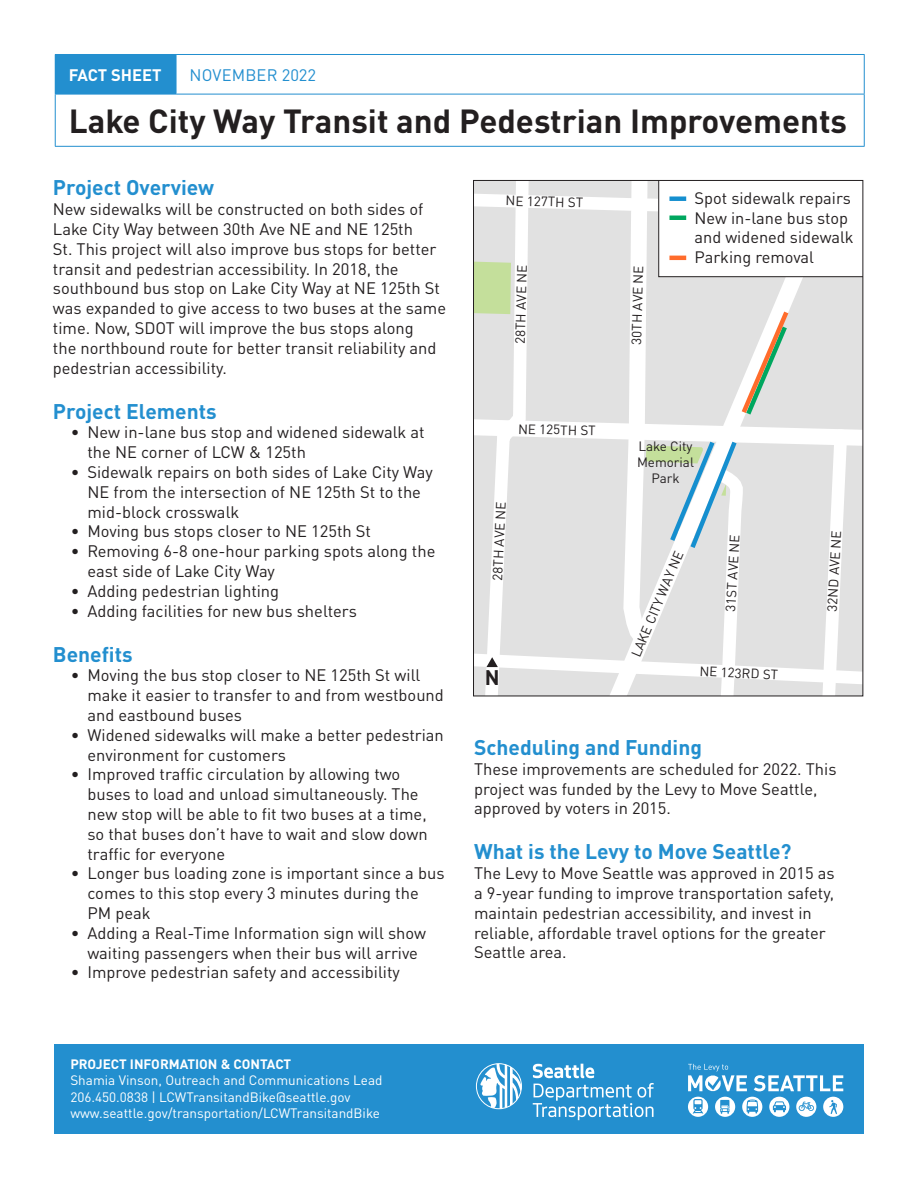
<style>
.page{position:relative;width:918px;height:1188px;background:#fff}
.page>*{position:absolute;margin:0;border:0;box-sizing:border-box;transform-origin:0 0}
.t1{font:700 33px "DIN Pro";color:#231f20}
.t2{font:700 21px "DIN Pro";color:#238fcf}
.t3{font:700 20.85px "DIN Pro";color:#231f20}
.t4{font:16.5px/19.8px "DIN Pro";color:#231f20}
.t5{font:16.5px "DIN Pro";letter-spacing:.01em;color:#238fcf}
.t6{font:700 16.5px "DIN Pro";color:#fff}
.t7{font:16.35px/19.6px "DIN Pro";color:#231f20}
.t8{font:13.5px "DIN Pro";color:#fff}
.t9{font:700 13.5px "DIN Pro";color:#fff}
.t10{font:13.35px/16px "DIN Pro";color:#231f20;text-align:center}
</style>
<div class="page">
<div style="left:54px;top:1044px;width:810px;height:90px;background:#238fcf"></div>
<svg style="left:754px;top:1075px;width:89px;height:16px"></svg>
<svg style="left:688px;top:1097px;width:20px;height:20px"></svg>
<svg style="left:715px;top:1097px;width:20px;height:20px"></svg>
<svg style="left:742px;top:1097px;width:20px;height:20px"></svg>
<div style="left:769px;top:1097px;width:20px;height:20px;background:#fff;border-radius:50%"></div>
<div style="left:796px;top:1097px;width:20px;height:20px;background:#fff;border-radius:50%"></div>
<div style="left:823px;top:1097px;width:20px;height:20px;background:#fff;border-radius:50%"></div>
<svg style="left:693px;top:1099px;width:10px;height:14px"></svg>
<svg style="left:747px;top:1100px;width:11px;height:14px"></svg>
<svg style="left:773px;top:1101px;width:13px;height:12px"></svg>
<svg style="left:799px;top:1102px;width:15px;height:9px"></svg>
<svg style="left:829px;top:1100px;width:8px;height:14px"></svg>
<svg style="left:720px;top:1100px;width:9px;height:14px"></svg>
<svg style="left:688px;top:1064px;width:59px;height:28px"></svg>
<svg style="left:533px;top:1064px;width:121px;height:56px"></svg>
<div style="left:476px;top:1063px;width:46px;height:46px;border:1px solid #fff;border-radius:50%"></div>
<svg style="left:480px;top:1064px;width:41px;height:45px"></svg>
<div style="left:55px;top:54px;width:121px;height:40px;background:#238fcf"></div>
<hr style="left:176px;top:54px;width:689px;height:1px;background:#238fcf">
<hr style="left:176px;top:55px;width:1px;height:39px;background:#238fcf">
<hr style="left:864px;top:55px;width:1px;height:39px;background:#238fcf">
<hr style="left:55px;top:94px;width:121px;height:1px;background:#238fcf">
<hr style="left:55px;top:94px;width:1px;height:52px;background:#238fcf">
<hr style="left:176px;top:94px;width:689px;height:1px;background:#238fcf">
<hr style="left:864px;top:94px;width:1px;height:52px;background:#238fcf">
<hr style="left:55px;top:146px;width:121px;height:1px;background:#238fcf">
<hr style="left:176px;top:146px;width:689px;height:1px;background:#238fcf">
<svg style="left:475px;top:182px;width:386px;height:512px"></svg>
<div style="left:669px;top:196px;width:17px;height:5px;background:#158fcf"></div>
<hr style="left:669px;top:216px;width:17px;height:4px;background:#00a75f">
<hr style="left:669px;top:256px;width:17px;height:4px;background:#ff6c2c">
<p class="t6" style="left:69px;top:61px;width:94px">FACT SHEET</p>
<p class="t5" style="left:190px;top:62px;width:128px">NOVEMBER 2022</p>
<p class="t1" style="left:69px;top:93px;width:780px">Lake City Way Transit and Pedestrian Improvements</p>
<p class="t2" style="left:53px;top:170px;width:163px">Project Overview</p>
<p class="t4" style="left:53px;top:198px;width:395px">New sidewalks will be constructed on both sides of Lake City Way between 30th Ave NE and NE 125th<br>St. This project will also improve bus stops for better transit and pedestrian accessibility. In 2018, the southbound bus stop on Lake City Way at NE 125th St was expanded to give access to two buses at the same time. Now, SDOT will improve the bus stops along<br>the northbound route for better transit reliability and pedestrian accessibility.</p>
<p class="t2" style="left:53px;top:393px;width:165px">Project Elements</p>
<p class="t4" style="left:87px;top:421px;width:339px;text-indent:-16px">• New in-lane bus stop and widened sidewalk at the NE corner of LCW &amp; 125th</p>
<p class="t4" style="left:87px;top:460px;width:347px;text-indent:-16px">• Sidewalk repairs on both sides of Lake City Way<br>NE from the intersection of NE 125th St to the mid-block crosswalk</p>
<p class="t4" style="left:71px;top:520px;width:302px">• Moving bus stops closer to NE 125th St</p>
<p class="t4" style="left:87px;top:540px;width:350px;text-indent:-16px">• Removing 6-8 one-hour parking spots along the east side of Lake City Way</p>
<p class="t4" style="left:71px;top:579px;width:210px">• Adding pedestrian lighting</p>
<p class="t4" style="left:71px;top:599px;width:288px">• Adding facilities for new bus shelters</p>
<p class="t2" style="left:53px;top:636px;width:81px">Benefits</p>
<p class="t4" style="left:87px;top:664px;width:358px;text-indent:-16px">• Moving the bus stop closer to NE 125th St will make it easier to transfer to and from westbound and eastbound buses</p>
<p class="t4" style="left:87px;top:723px;width:358px;text-indent:-16px">• Widened sidewalks will make a better pedestrian environment for customers</p>
<p class="t4" style="left:87px;top:763px;width:342px;text-indent:-16px">• Improved traffic circulation by allowing two buses to load and unload simultaneously. The new stop will be able to fit two buses at a time, so that buses don’t have to wait and slow down traffic for everyone</p>
<p class="t4" style="left:87px;top:862px;width:359px;text-indent:-16px">• Longer bus loading zone is important since a bus comes to this stop every 3 minutes during the<br>PM peak</p>
<p class="t4" style="left:71px;top:921px;width:357px;text-align:center">• Adding a Real-Time Information sign will show waiting passengers when their bus will arrive</p>
<p class="t4" style="left:71px;top:961px;width:330px">• Improve pedestrian safety and accessibility</p>
<p class="t10" style="left:506px;top:191px;width:79px;rotate:1deg">NE 127TH ST</p>
<p class="t10" style="left:510px;top:344px;width:80px;rotate:-88deg">28TH AVE NE</p>
<p class="t10" style="left:518px;top:420px;width:79px;rotate:1deg">NE 125TH ST</p>
<p class="t10" style="left:488px;top:580px;width:80px;rotate:-87deg">28TH AVE NE</p>
<p class="t3" style="left:485px;top:661px;width:16px">N</p>
<p class="t10" style="left:627px;top:344px;width:80px;rotate:-88deg">30TH AVE NE</p>
<p class="t7" style="left:695px;top:187px;width:161px">Spot sidewalk repairs<br>New in-lane bus stop and widened sidewalk<br>Parking removal</p>
<p class="t10" style="left:637px;top:437px;width:58px">Lake City<br>Memorial<br>Park</p>
<p class="t10" style="left:627px;top:653px;width:115px;rotate:-67deg">LAKE CITY W AY NE</p>
<p class="t10" style="left:721px;top:611px;width:79px;rotate:-87deg">31ST AVE NE</p>
<p class="t10" style="left:823px;top:611px;width:82px;rotate:-87deg">32ND AVE NE</p>
<p class="t10" style="left:700px;top:662px;width:80px;rotate:3deg">NE 123R D ST</p>
<p class="t2" style="left:474px;top:730px;width:229px">Scheduling and Funding</p>
<p class="t4" style="left:474px;top:757px;width:364px">These improvements are scheduled for 2022. This project was funded by the Levy to Move Seattle, approved by voters in 2015.</p>
<p class="t2" style="left:474px;top:834px;width:319px">What is the Levy to Move Seattle?</p>
<p class="t4" style="left:474px;top:862px;width:362px">The Levy to Move Seattle was approved in 2015 as a 9-year funding to improve transportation safety, maintain pedestrian accessibility, and invest in reliable, affordable travel options for the greater Seattle area.</p>
<p class="t9" style="left:70px;top:1053px;width:222px">PROJECT INFORMATION &amp; CONTACT</p>
<p class="t8" style="left:70px;top:1070px;width:314px">Shamia Vinson, Outreach and Communications Lead</p>
<p class="t8" style="left:70px;top:1086px;width:282px">206.450.0838 | LCWTransitandBike@seattle.gov</p>
<p class="t8" style="left:70px;top:1102px;width:311px">www.seattle.gov/transportation/LCWTransitandBike</p>
</div>
